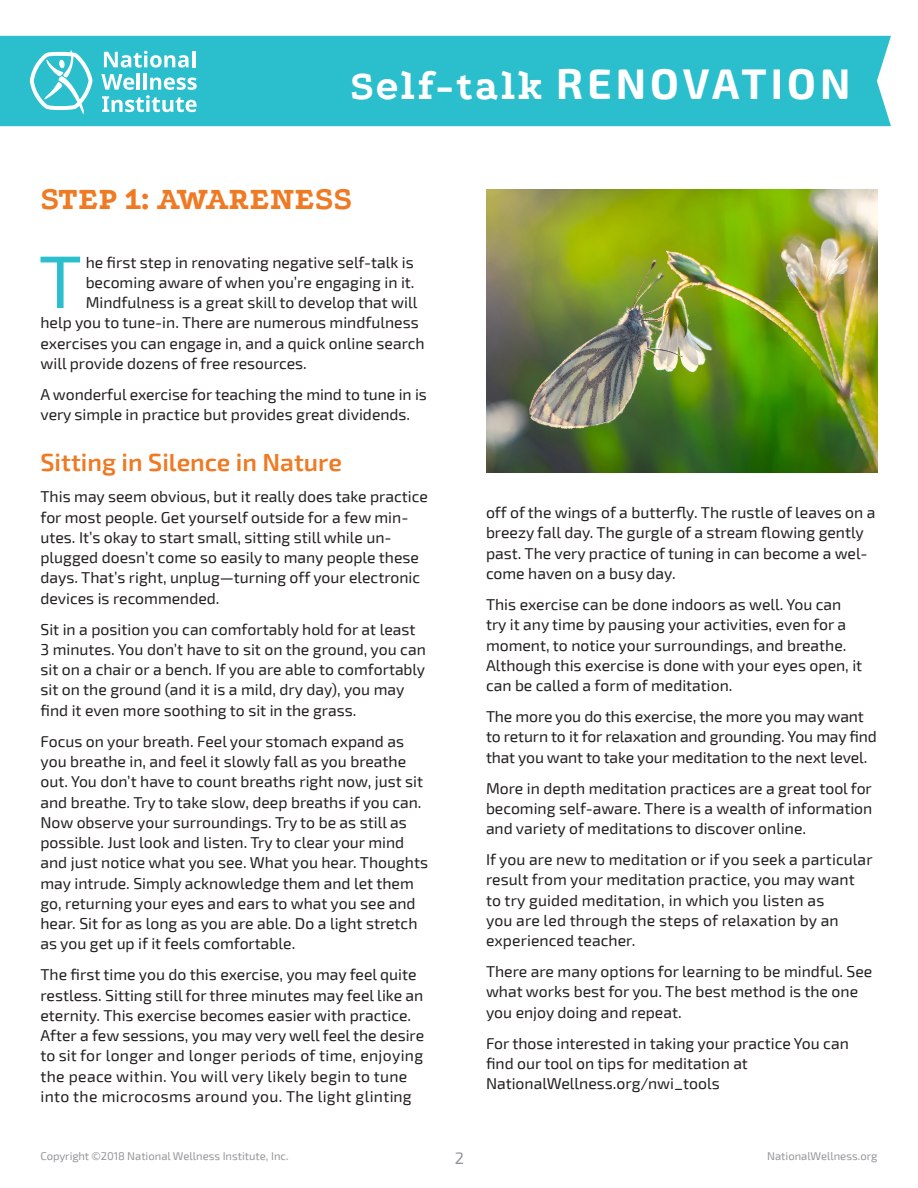
<style>
.page{position:relative;width:918px;height:1188px;background:#fff}
.page>*{position:absolute;margin:0;border:0;box-sizing:border-box;transform-origin:0 0}
.t1{font:74.4px "Exo 2";color:#2bbfce}
.t2{font:700 42px "Exo 2";letter-spacing:.1em;color:#fff}
.t3{font:800 33px "Podkova";color:#ef7a23}
.t4{font:600 24.75px "Exo 2";color:#ef7a23}
.t5{font:16.5px "Exo 2";color:#949699}
.t6{font:15.75px/20.2px "Exo 2";color:#231f20}
.t7{font:11.25px "Exo 2";color:#949699}
.s1{font-family:"Podkova";font-weight:800}
</style>
<div class="page">
<div style="left:0;top:36px;width:891px;height:90px;background:#2bbfce"></div>
<svg style="left:30px;top:50px;width:63px;height:64px"></svg>
<svg style="left:104px;top:51px;width:85px;height:17px"></svg>
<hr style="left:192px;top:51px;width:3px;height:16px;background:#fff">
<hr style="left:137px;top:73px;width:3px;height:17px;background:#fff">
<hr style="left:144px;top:73px;width:3px;height:17px;background:#fff">
<svg style="left:101px;top:74px;width:96px;height:38px"></svg>
<img style="left:486px;top:189px;width:392px;height:283px">
<h2 class="t2" style="left:350px;top:59px;width:502px"><span class="s1">Self-talk</span> RENOVATION</h2>
<p class="t3" style="left:40px;top:174px;width:313px">STEP 1: AWARENESS</p>
<p class="t1" style="left:39px;top:238px;width:45px">T</p>
<p class="t6" style="left:86px;top:252px;width:329px">he first step in renovating negative self-talk is</p>
<p class="t6" style="left:86px;top:272px;width:330px">becoming aware of when you’re engaging in it.</p>
<p class="t6" style="left:86px;top:293px;width:333px">Mindfulness is a great skill to develop that will</p>
<p class="t6" style="left:40px;top:313px;width:380px">help you to tune-in. There are numerous mindfulness</p>
<p class="t6" style="left:40px;top:333px;width:386px">exercises you can engage in, and a quick online search</p>
<p class="t6" style="left:40px;top:353px;width:268px">will provide dozens of free resources.</p>
<p class="t6" style="left:40px;top:385px;width:388px">A wonderful exercise for teaching the mind to tune in is very simple in practice but provides great dividends.</p>
<p class="t4" style="left:40px;top:448px;width:303px">Sitting in Silence in Nature</p>
<p class="t6" style="left:40px;top:487px;width:389px">This may seem obvious, but it really does take practice for most people. Get yourself outside for a few min&shy;utes. It’s okay to start small, sitting still while un&shy;plugged doesn’t come so easily to many people these days. That’s right, unplug—turning off your electronic devices is recommended.</p>
<p class="t6" style="left:40px;top:619px;width:387px">Sit in a position you can comfortably hold for at least 3 minutes. You don’t have to sit on the ground, you can sit on a chair or a bench. If you are able to comfortably sit on the ground (and it is a mild, dry day), you may find it even more soothing to sit in the grass.</p>
<p class="t6" style="left:40px;top:731px;width:389px">Focus on your breath. Feel your stomach expand as you breathe in, and feel it slowly fall as you breathe out. You don’t have to count breaths right now, just sit and breathe. Try to take slow, deep breaths if you can.<br>Now observe your surroundings. Try to be as still as possible. Just look and listen. Try to clear your mind and just notice what you see. What you hear. Thoughts may intrude. Simply acknowledge them and let them go, returning your eyes and ears to what you see and hear. Sit for as long as you are able. Do a light stretch as you get up if it feels comfortable.</p>
<p class="t6" style="left:40px;top:965px;width:385px">The first time you do this exercise, you may feel quite restless. Sitting still for three minutes may feel like an eternity. This exercise becomes easier with practice.<br>After a few sessions, you may very well feel the desire to sit for longer and longer periods of time, enjoying the peace within. You will very likely begin to tune into the microcosms around you. The light glinting</p>
<p class="t6" style="left:486px;top:503px;width:391px">off of the wings of a butterfly. The rustle of leaves on a breezy fall day. The gurgle of a stream flowing gently past. The very practice of tuning in can become a wel&shy;come haven on a busy day.</p>
<p class="t6" style="left:486px;top:595px;width:378px">This exercise can be done indoors as well. You can try it any time by pausing your activities, even for a moment, to notice your surroundings, and breathe.<br>Although this exercise is done with your eyes open, it can be called a form of meditation.</p>
<p class="t6" style="left:486px;top:707px;width:392px">The more you do this exercise, the more you may want to return to it for relaxation and grounding. You may find that you want to take your meditation to the next level.</p>
<p class="t6" style="left:486px;top:778px;width:388px;text-align:justify">More in depth meditation practices are a great tool for becoming self-aware. There is a wealth of information and variety of meditations to discover online.</p>
<p class="t6" style="left:486px;top:850px;width:388px">If you are new to meditation or if you seek a particular result from your meditation practice, you may want to try guided meditation, in which you listen as<br>you are led through the steps of relaxation by an experienced teacher.</p>
<p class="t6" style="left:486px;top:962px;width:388px">There are many options for learning to be mindful. See what works best for you. The best method is the one you enjoy doing and repeat.</p>
<p class="t6" style="left:486px;top:1033px;width:364px">For those interested in taking your practice You can find our tool on tips for meditation at<br>NationalWellness.org/nwi_tools</p>
<p class="t7" style="left:40px;top:1150px;width:250px">Copyright ©2018 National Wellness Institute, Inc.</p>
<p class="t5" style="left:455px;top:1148px;width:11px">2</p>
<p class="t7" style="left:767px;top:1150px;width:112px">NationalWellness.org</p>
</div>
